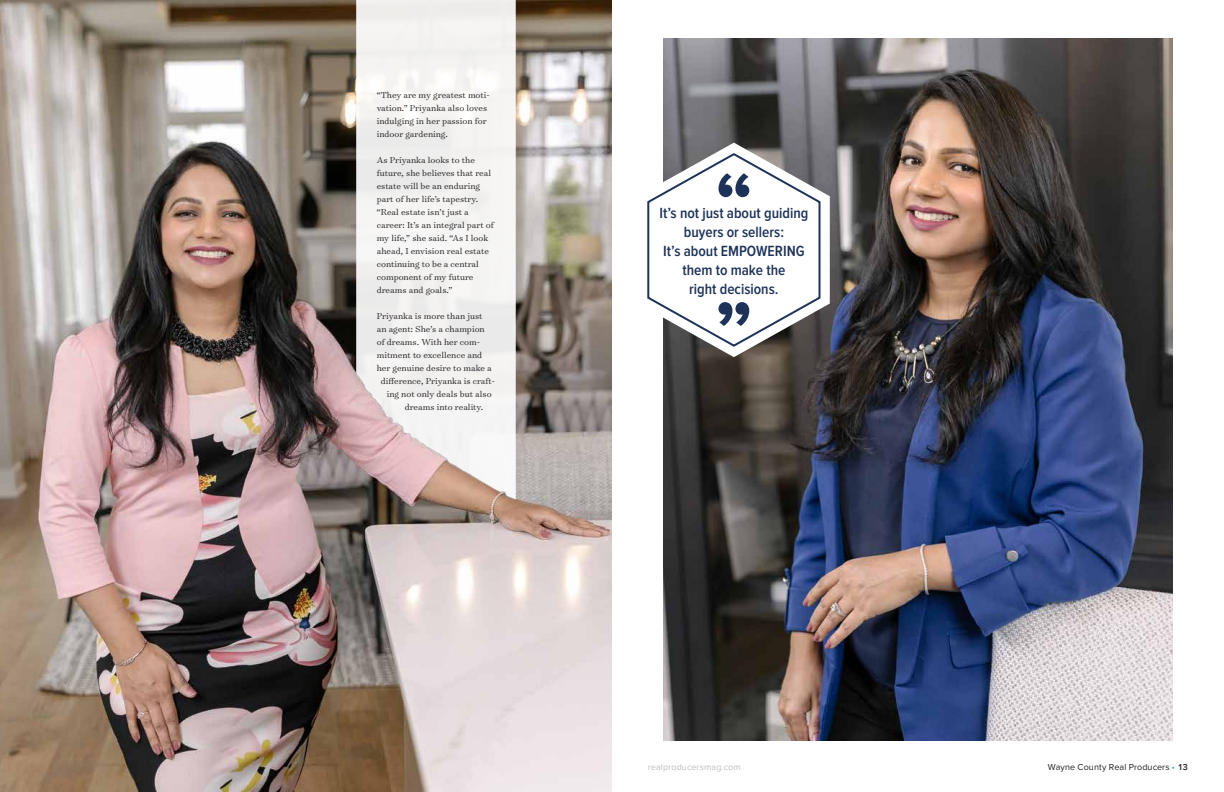
<style>
.page{position:relative;width:1224px;height:792px;background:#fff}
.page>*{position:absolute;margin:0;border:0;box-sizing:border-box;transform-origin:0 0}
.t1{font:600 15.3px/18.8px "Proxima Nova Cond";color:#1d3259;text-align:center}
.t2{font:300 9.8px/13px "Surveyor Text";color:#231f20}
.t3{font:9px "Proxima Nova";letter-spacing:.01em;color:#231f20}
.t4{font:9px "Proxima Nova";letter-spacing:.01em;color:#bcbec0}
.s1{color:#19a8e0}
.s2{font-weight:600}
</style>
<div class="page">
<img style="left:0;top:0;width:612px;height:792px">
<svg style="left:356px;top:0;width:160px;height:347px;fill:#f4f3f1"></svg>
<img style="left:663px;top:39px;width:510px;height:702px">
<img style="left:334px;top:347px;width:215px;height:212px">
<svg style="left:663px;top:143px;width:167px;height:214px"></svg>
<svg style="left:647px;top:152px;width:175px;height:196px"></svg>
<p class="t2" style="left:377px;top:88px;width:115px">“They are my greatest moti&shy;vation.” Priyanka also loves indulging in her passion for indoor gardening.</p>
<p class="t2" style="left:377px;top:153px;width:119px">As Priyanka looks to the future, she believes that real estate will be an enduring part of her life’s tapestry. “Real estate isn’t just a career: It’s an integral part of my life,” she said. “As I look ahead, I envision real estate continuing to be a central component of my future dreams and goals.”</p>
<p class="t2" style="left:377px;top:309px;width:107px">Priyanka is more than just</p>
<p class="t2" style="left:377px;top:322px;width:109px">an agent: She’s a champion</p>
<p class="t2" style="left:377px;top:335px;width:105px">of dreams. With her com-</p>
<p class="t2" style="left:377px;top:348px;width:107px">mitment to excellence and</p>
<p class="t2" style="left:377px;top:361px;width:117px">her genuine desire to make a</p>
<p class="t2" style="left:381px;top:374px;width:116px">difference, Priyanka is craft-</p>
<p class="t2" style="left:387px;top:387px;width:106px">ing not only deals but also</p>
<p class="t2" style="left:405px;top:400px;width:80px">dreams into reality.</p>
<h1 class="t1" style="left:659px;top:204px;width:150px">It’s not just about guiding buyers or sellers:<br>It’s about EMPOWERING them to make the<br>right decisions.</h1>
<p class="t4" style="left:648px;top:762px;width:94px">realproducersmag.com</p>
<p class="t3" style="left:1048px;top:762px;width:142px">Wayne County Real Producers <span class="s1">•</span> <span class="s2">13</span></p>
</div>
